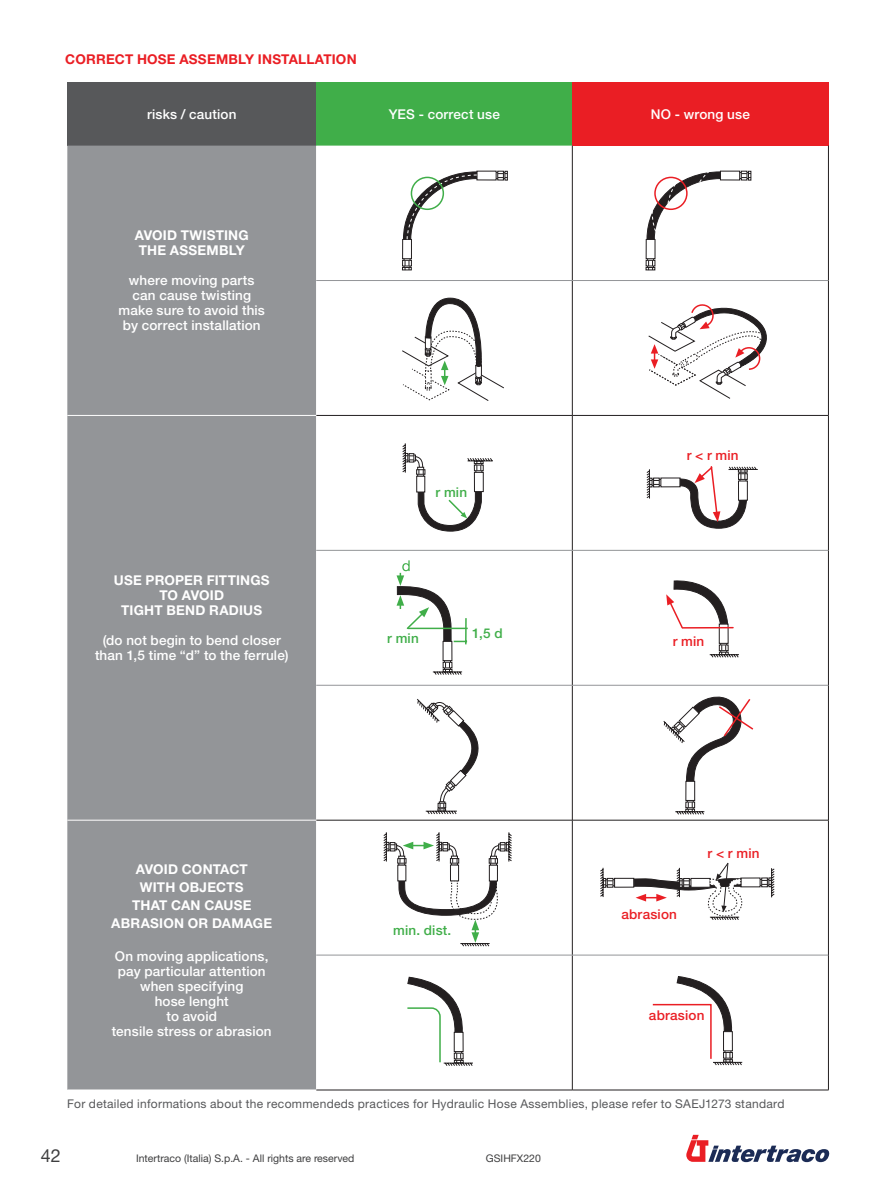
<style>
.page{position:relative;width:893px;height:1191px;background:#fff}
.page>*{position:absolute;margin:0;border:0;box-sizing:border-box;transform-origin:0 0}
.t1{font:18px "Helvetica Neue LT Std";color:#3e3e3f}
.t2{font:500 13.5px/15px "Helvetica Neue LT Std";letter-spacing:.01em;color:#fff;text-align:center}
.t3{font:700 13.5px/15px "Helvetica Neue LT Std";letter-spacing:.015em;color:#fff;text-align:center}
.t4{font:500 13.5px "Helvetica Neue LT Std";letter-spacing:.01em;color:#ea1e24}
.t5{font:700 13.5px "Helvetica Neue LT Std";letter-spacing:.015em;color:#ea1e24}
.t6{font:500 13.5px "Helvetica Neue LT Std";letter-spacing:.01em;color:#40ae49}
.t7{font:12px "Helvetica Neue LT Std";letter-spacing:.025em;color:#57585a}
.t8{font:10.5px "Helvetica Neue LT Std";color:#3e3e3f}
</style>
<div class="page">
<svg style="left:686px;top:1134px;width:144px;height:28px"></svg>
<div style="left:67px;top:82px;width:249px;height:64px;background:#57585a"></div>
<div style="left:316px;top:82px;width:256px;height:64px;background:#40ae49"></div>
<div style="left:572px;top:82px;width:256px;height:64px;background:#ea1e24"></div>
<div style="left:67px;top:146px;width:249px;height:943px;background:#939598"></div>
<svg style="left:316px;top:146px;width:256px;height:943px"></svg>
<hr style="left:316px;top:415px;width:256px;height:1px;background:#231f20">
<hr style="left:316px;top:820px;width:256px;height:1px;background:#231f20">
<hr style="left:316px;top:1089px;width:256px;height:1px;background:#231f20">
<hr style="left:572px;top:415px;width:257px;height:1px;background:#231f20">
<hr style="left:572px;top:820px;width:257px;height:1px;background:#231f20">
<hr style="left:572px;top:1089px;width:257px;height:1px;background:#231f20">
<hr style="left:67px;top:415px;width:249px;height:1px;background:#fff">
<hr style="left:67px;top:820px;width:249px;height:1px;background:#fff">
<hr style="left:828px;top:146px;width:1px;height:134px;background:#231f20">
<hr style="left:828px;top:280px;width:1px;height:135px;background:#231f20">
<hr style="left:828px;top:415px;width:1px;height:135px;background:#231f20">
<hr style="left:828px;top:550px;width:1px;height:135px;background:#231f20">
<hr style="left:828px;top:685px;width:1px;height:135px;background:#231f20">
<hr style="left:828px;top:820px;width:1px;height:135px;background:#231f20">
<hr style="left:828px;top:955px;width:1px;height:134px;background:#231f20">
<hr style="left:572px;top:146px;width:1px;height:134px;background:#231f20">
<hr style="left:572px;top:281px;width:1px;height:134px;background:#231f20">
<hr style="left:572px;top:415px;width:1px;height:135px;background:#231f20">
<hr style="left:572px;top:550px;width:1px;height:135px;background:#231f20">
<hr style="left:572px;top:685px;width:1px;height:135px;background:#231f20">
<hr style="left:572px;top:820px;width:1px;height:135px;background:#231f20">
<hr style="left:572px;top:955px;width:1px;height:134px;background:#231f20">
<hr style="left:316px;top:280px;width:256px;height:1px;background:#939598">
<hr style="left:572px;top:280px;width:256px;height:1px;background:#939598">
<hr style="left:316px;top:550px;width:256px;height:1px;background:#939598">
<hr style="left:572px;top:550px;width:256px;height:1px;background:#939598">
<hr style="left:316px;top:685px;width:256px;height:1px;background:#939598">
<hr style="left:572px;top:685px;width:256px;height:1px;background:#939598">
<hr style="left:316px;top:954px;width:256px;height:1px;background:#939598">
<hr style="left:572px;top:954px;width:256px;height:1px;background:#939598">
<div style="left:738px;top:172px;width:11px;height:6px;background:#afadae"></div>
<div style="left:738px;top:172px;width:11px;height:7px;border:1px solid #231f20"></div>
<svg style="left:741px;top:171px;width:10px;height:9px"></svg>
<div style="left:648px;top:257px;width:6px;height:11px;background:#afadad"></div>
<div style="left:647px;top:257px;width:7px;height:11px;border:1px solid #231f20"></div>
<svg style="left:646px;top:260px;width:9px;height:10px"></svg>
<svg style="left:646px;top:170px;width:75px;height:70px"></svg>
<svg style="left:648px;top:304px;width:119px;height:95px"></svg>
<svg style="left:646px;top:466px;width:112px;height:63px"></svg>
<div style="left:721px;top:642px;width:6px;height:11px;background:#3f3b3c"></div>
<div style="left:720px;top:641px;width:7px;height:12px;border:1px solid #231f20"></div>
<div style="left:719px;top:624px;width:9px;height:19px;border:1px solid #231f20"></div>
<div style="left:719px;top:644px;width:10px;height:7px;border:1px solid #231f20"></div>
<hr style="left:682px;top:627px;width:51px;height:1px;background:#ea1e24">
<svg style="left:709px;top:645px;width:30px;height:13px"></svg>
<div style="left:494px;top:172px;width:11px;height:6px;background:#716e6f"></div>
<div style="left:494px;top:172px;width:12px;height:7px;border:1px solid #231f20"></div>
<div style="left:477px;top:171px;width:19px;height:9px;background:#fff"></div>
<div style="left:497px;top:171px;width:7px;height:9px;border:1px solid #231f20"></div>
<svg style="left:498px;top:171px;width:10px;height:9px"></svg>
<div style="left:404px;top:257px;width:6px;height:11px;background:#afadad"></div>
<div style="left:403px;top:239px;width:8px;height:20px;background:#fff"></div>
<div style="left:402px;top:239px;width:10px;height:20px;border:1px solid #231f20"></div>
<svg style="left:402px;top:260px;width:10px;height:10px"></svg>
<svg style="left:403px;top:171px;width:74px;height:69px"></svg>
<div style="left:411px;top:177px;width:33px;height:33px;border:2px solid #40ae49;border-radius:50%"></div>
<svg style="left:401px;top:298px;width:104px;height:115px"></svg>
<div style="left:418px;top:467px;width:6px;height:9px;background:#545151"></div>
<div style="left:417px;top:467px;width:7px;height:10px;border:1px solid #231f20"></div>
<div style="left:417px;top:476px;width:8px;height:16px;background:#fff"></div>
<div style="left:416px;top:476px;width:9px;height:16px;border:1px solid #231f20"></div>
<svg style="left:402px;top:442px;width:23px;height:32px"></svg>
<div style="left:476px;top:463px;width:6px;height:11px;background:#afaeae"></div>
<div style="left:475px;top:462px;width:7px;height:12px;border:1px solid #231f20"></div>
<div style="left:474px;top:472px;width:9px;height:19px;background:#fff"></div>
<div style="left:474px;top:472px;width:10px;height:20px;border:1px solid #231f20"></div>
<svg style="left:467px;top:457px;width:26px;height:14px"></svg>
<svg style="left:397px;top:490px;width:85px;height:185px"></svg>
<svg style="left:416px;top:698px;width:72px;height:117px"></svg>
<div style="left:398px;top:855px;width:7px;height:10px;border:1px solid #231f20"></div>
<div style="left:398px;top:865px;width:8px;height:16px;background:#fff"></div>
<div style="left:490px;top:856px;width:7px;height:9px;border:1px solid #231f20"></div>
<div style="left:489px;top:858px;width:9px;height:5px;border:1px solid #231f20"></div>
<div style="left:489px;top:865px;width:8px;height:16px;background:#fff"></div>
<div style="left:489px;top:864px;width:9px;height:17px;border:1px solid #231f20"></div>
<svg style="left:490px;top:831px;width:22px;height:32px"></svg>
<div style="left:451px;top:855px;width:7px;height:10px;border:1px solid #231f20"></div>
<div style="left:450px;top:858px;width:9px;height:5px;border:1px solid #231f20"></div>
<div style="left:450px;top:865px;width:9px;height:16px;background:#fff"></div>
<div style="left:450px;top:864px;width:9px;height:17px;border:1px solid #231f20"></div>
<svg style="left:383px;top:831px;width:75px;height:32px"></svg>
<svg style="left:398px;top:879px;width:106px;height:68px"></svg>
<svg style="left:666px;top:580px;width:62px;height:49px"></svg>
<hr style="left:408px;top:627px;width:60px;height:2px;background:#40ae49">
<div style="left:614px;top:878px;width:20px;height:9px;border:1px solid #231f20"></div>
<svg style="left:600px;top:867px;width:14px;height:30px"></svg>
<div style="left:758px;top:879px;width:11px;height:6px;background:#7b797a"></div>
<svg style="left:761px;top:868px;width:14px;height:30px"></svg>
<svg style="left:633px;top:862px;width:110px;height:94px"></svg>
<svg style="left:406px;top:976px;width:68px;height:90px"></svg>
<svg style="left:652px;top:976px;width:91px;height:90px"></svg>
<svg style="left:663px;top:696px;width:91px;height:119px"></svg>
<p class="t5" style="left:65px;top:51px;width:293px">CORRECT HOSE ASSEMBLY INSTALLATION</p>
<p class="t2" style="left:147px;top:106px;width:91px">risks / caution</p>
<p class="t2" style="left:389px;top:106px;width:113px">YES - correct use</p>
<p class="t2" style="left:651px;top:106px;width:101px">NO - wrong use</p>
<p class="t3" style="left:135px;top:228px;width:115px">AVOID TWISTING<br>THE ASSEMBLY</p>
<p class="t2" style="left:119px;top:273px;width:148px">where moving parts can cause twisting make sure to avoid this by correct installation</p>
<p class="t3" style="left:114px;top:572px;width:157px">USE PROPER FITTINGS<br>TO AVOID<br>TIGHT BEND RADIUS</p>
<p class="t2" style="left:95px;top:632px;width:195px">(do not begin to bend closer than 1,5 time “d” to the ferrule)</p>
<p class="t3" style="left:111px;top:860px;width:162px;line-height:18px">AVOID CONTACT<br>WITH OBJECTS<br>THAT CAN CAUSE<br>ABRASION OR DAMAGE</p>
<p class="t2" style="left:112px;top:948px;width:161px">On moving applications, pay particular attention when specifying<br>hose lenght<br>to avoid<br>tensile stress or abrasion</p>
<p class="t6" style="left:436px;top:484px;width:33px">r min</p>
<p class="t6" style="left:387px;top:630px;width:33px">r min</p>
<p class="t6" style="left:472px;top:625px;width:32px">1,5 d</p>
<p class="t6" style="left:393px;top:922px;width:60px">min. dist.</p>
<p class="t4" style="left:687px;top:447px;width:53px">r &lt; r min</p>
<p class="t4" style="left:673px;top:632px;width:33px">r min</p>
<p class="t4" style="left:621px;top:905px;width:57px">abrasion</p>
<p class="t4" style="left:708px;top:845px;width:53px">r &lt; r min</p>
<p class="t4" style="left:649px;top:1007px;width:57px">abrasion</p>
<p class="t7" style="left:67px;top:1096px;width:719px">For detailed informations about the recommendeds practices for Hydraulic Hose Assemblies, please refer to SAEJ1273 standard</p>
<h1 class="t1" style="left:41px;top:1145px;width:22px">42</h1>
<p class="t8" style="left:136px;top:1152px;width:220px">Intertraco (Italia) S.p.A. - All rights are reserved</p>
<p class="t8" style="left:486px;top:1152px;width:57px">GSIHFX220</p>
</div>
